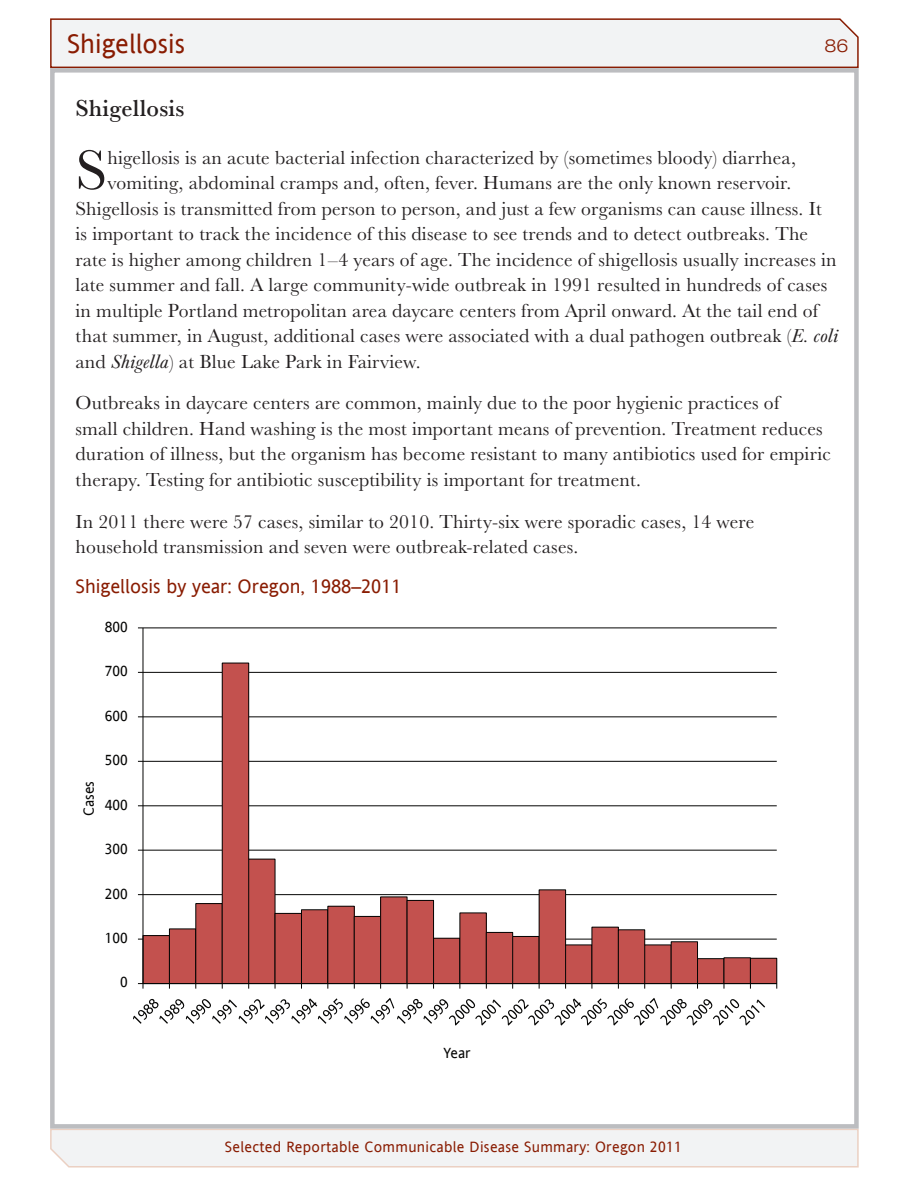
<style>
.page{position:relative;width:918px;height:1188px;background:#fff}
.page>*{position:absolute;margin:0;border:0;box-sizing:border-box;transform-origin:0 0}
.t1{font:57.75px "Baskerville URW";color:#231f20}
.t2{font:27px "Andale Sans";color:#891c02}
.t3{font:500 24px "Baskerville URW";letter-spacing:.01em;color:#231f20}
.t4{font:19.5px/25.5px "Baskerville URW";letter-spacing:.01em;color:#231f20}
.t5{font:19.5px "Andale Sans";color:#891c02}
.t6{font:300 expanded 18px "Helvetica Neue LT Std";color:#891c02}
.t7{font:15px "Andale Sans";letter-spacing:.02em;color:#891c02}
.t8{font:14.7px "Andale Sans";color:#050504}
.s1{font-style:italic}
</style>
<div class="page">
<svg style="left:50px;top:1129px;width:809px;height:39px"></svg>
<svg style="left:50px;top:18px;width:809px;height:50px"></svg>
<div style="left:50px;top:68px;width:809px;height:1061px;border:4px solid #bcbdc0"></div>
<hr style="left:143px;top:628px;width:634px;height:1px;background:#050504">
<hr style="left:143px;top:672px;width:634px;height:1px;background:#050504">
<hr style="left:143px;top:717px;width:634px;height:1px;background:#050504">
<hr style="left:143px;top:761px;width:634px;height:1px;background:#050504">
<hr style="left:143px;top:806px;width:634px;height:1px;background:#050504">
<hr style="left:143px;top:850px;width:634px;height:1px;background:#050504">
<hr style="left:143px;top:894px;width:634px;height:1px;background:#050504">
<hr style="left:143px;top:939px;width:634px;height:1px;background:#050504">
<div style="left:143px;top:936px;width:26px;height:48px;background:#c3514e"></div>
<div style="left:143px;top:935px;width:27px;height:49px;border:1px solid #050504"></div>
<div style="left:169px;top:929px;width:27px;height:55px;background:#c3514e"></div>
<div style="left:169px;top:928px;width:27px;height:56px;border:1px solid #050504"></div>
<div style="left:196px;top:904px;width:26px;height:80px;background:#c3514e"></div>
<div style="left:195px;top:903px;width:28px;height:81px;border:1px solid #050504"></div>
<div style="left:222px;top:663px;width:27px;height:321px;background:#c3514e"></div>
<div style="left:222px;top:663px;width:27px;height:321px;border:1px solid #050504"></div>
<div style="left:249px;top:859px;width:26px;height:125px;background:#c3514e"></div>
<div style="left:248px;top:859px;width:28px;height:125px;border:1px solid #050504"></div>
<div style="left:275px;top:913px;width:27px;height:71px;background:#c3514e"></div>
<div style="left:302px;top:910px;width:26px;height:74px;background:#c3514e"></div>
<div style="left:301px;top:909px;width:27px;height:75px;border:1px solid #050504"></div>
<div style="left:328px;top:906px;width:26px;height:78px;background:#c3514e"></div>
<div style="left:327px;top:906px;width:28px;height:78px;border:1px solid #050504"></div>
<div style="left:354px;top:916px;width:27px;height:68px;background:#c3514e"></div>
<div style="left:354px;top:916px;width:27px;height:68px;border:1px solid #050504"></div>
<div style="left:381px;top:897px;width:26px;height:87px;background:#c3514e"></div>
<div style="left:380px;top:896px;width:28px;height:88px;border:1px solid #050504"></div>
<div style="left:407px;top:900px;width:27px;height:84px;background:#c3514e"></div>
<div style="left:407px;top:900px;width:27px;height:84px;border:1px solid #050504"></div>
<div style="left:434px;top:938px;width:26px;height:46px;background:#c3514e"></div>
<div style="left:433px;top:938px;width:27px;height:46px;border:1px solid #050504"></div>
<div style="left:460px;top:913px;width:26px;height:71px;background:#c3514e"></div>
<div style="left:459px;top:912px;width:28px;height:72px;border:1px solid #050504"></div>
<div style="left:486px;top:932px;width:27px;height:52px;background:#c3514e"></div>
<div style="left:486px;top:932px;width:27px;height:52px;border:1px solid #050504"></div>
<div style="left:513px;top:936px;width:26px;height:48px;background:#c3514e"></div>
<div style="left:512px;top:936px;width:28px;height:48px;border:1px solid #050504"></div>
<div style="left:539px;top:890px;width:27px;height:94px;background:#c3514e"></div>
<div style="left:566px;top:945px;width:26px;height:39px;background:#c3514e"></div>
<div style="left:565px;top:944px;width:27px;height:40px;border:1px solid #050504"></div>
<div style="left:592px;top:927px;width:26px;height:57px;background:#c3514e"></div>
<div style="left:591px;top:927px;width:28px;height:57px;border:1px solid #050504"></div>
<div style="left:618px;top:930px;width:27px;height:54px;background:#c3514e"></div>
<div style="left:618px;top:929px;width:27px;height:55px;border:1px solid #050504"></div>
<div style="left:645px;top:945px;width:26px;height:39px;background:#c3514e"></div>
<div style="left:644px;top:944px;width:28px;height:40px;border:1px solid #050504"></div>
<div style="left:671px;top:942px;width:27px;height:42px;background:#c3514e"></div>
<div style="left:671px;top:941px;width:27px;height:43px;border:1px solid #050504"></div>
<div style="left:698px;top:959px;width:26px;height:25px;background:#c3514e"></div>
<div style="left:697px;top:958px;width:27px;height:26px;border:1px solid #050504"></div>
<div style="left:724px;top:958px;width:26px;height:26px;background:#c3514e"></div>
<div style="left:723px;top:957px;width:28px;height:27px;border:1px solid #050504"></div>
<div style="left:750px;top:958px;width:27px;height:26px;background:#c3514e"></div>
<div style="left:750px;top:958px;width:27px;height:26px;border:1px solid #050504"></div>
<hr style="left:143px;top:628px;width:1px;height:356px;background:#050504">
<hr style="left:143px;top:983px;width:634px;height:1px;background:#050504">
<svg style="left:138px;top:983px;width:6px;height:6px"></svg>
<svg style="left:133px;top:998px;width:632px;height:28px"></svg>
<h2 class="t2" style="left:67px;top:25px;width:120px">Shigellosis</h2>
<p class="t6" style="left:824px;top:34px;width:26px">86</p>
<p class="t3" style="left:76px;top:94px;width:111px">Shigellosis</p>
<h1 class="t1" style="left:76px;top:136px;width:33px">S</h1>
<p class="t4" style="left:108px;top:145px;width:690px">higellosis is an acute bacterial infection characterized by (sometimes bloody) diarrhea,</p>
<p class="t4" style="left:108px;top:170px;width:685px">vomiting, abdominal cramps and, often, fever. Humans are the only known reservoir.</p>
<p class="t4" style="left:76px;top:196px;width:748px">Shigellosis is transmitted from person to person, and just a few organisms can cause illness. It</p>
<p class="t4" style="left:76px;top:221px;width:734px">is important to track the incidence of this disease to see trends and to detect outbreaks. The</p>
<p class="t4" style="left:76px;top:247px;width:763px">rate is higher among children 1–4 years of age. The incidence of shigellosis usually increases in</p>
<p class="t4" style="left:76px;top:272px;width:753px">late summer and fall. A large community-wide outbreak in 1991 resulted in hundreds of cases</p>
<p class="t4" style="left:76px;top:298px;width:744px">in multiple Portland metropolitan area daycare centers from April onward. At the tail end of</p>
<p class="t4" style="left:76px;top:323px;width:764px">that summer, in August, additional cases were associated with a dual pathogen outbreak (<span class="s1">E. coli</span></p>
<p class="t4" style="left:76px;top:349px;width:347px">and <span class="s1">Shigella</span>) at Blue Lake Park in Fairview.</p>
<p class="t4" style="left:76px;top:390px;width:757px">Outbreaks in daycare centers are common, mainly due to the poor hygienic practices of<br>small children. Hand washing is the most important means of prevention. Treatment reduces duration of illness, but the organism has become resistant to many antibiotics used for empiric therapy. Testing for antibiotic susceptibility is important for treatment.</p>
<p class="t4" style="left:76px;top:509px;width:680px">In 2011 there were 57 cases, similar to 2010. Thirty-six were sporadic cases, 14 were household transmission and seven were outbreak-related cases.</p>
<p class="t5" style="left:76px;top:572px;width:328px">Shigellosis by year: Oregon, 1988–2011</p>
<p class="t8" style="left:105px;top:616px;width:24px">800</p>
<p class="t8" style="left:105px;top:661px;width:24px">700</p>
<p class="t8" style="left:105px;top:705px;width:24px">600</p>
<p class="t8" style="left:79px;top:816px;width:36px;rotate:-90deg">Cases</p>
<p class="t8" style="left:105px;top:750px;width:24px">500</p>
<p class="t8" style="left:105px;top:794px;width:24px">400</p>
<p class="t8" style="left:105px;top:839px;width:24px">300</p>
<p class="t8" style="left:105px;top:883px;width:24px">200</p>
<p class="t8" style="left:105px;top:928px;width:24px">100</p>
<p class="t8" style="left:120px;top:972px;width:9px">0</p>
<p class="t8" style="left:444px;top:1043px;width:29px">Year</p>
<p class="t7" style="left:225px;top:1137px;width:459px">Selected Reportable Communicable Disease Summary: Oregon 2011</p>
</div>
